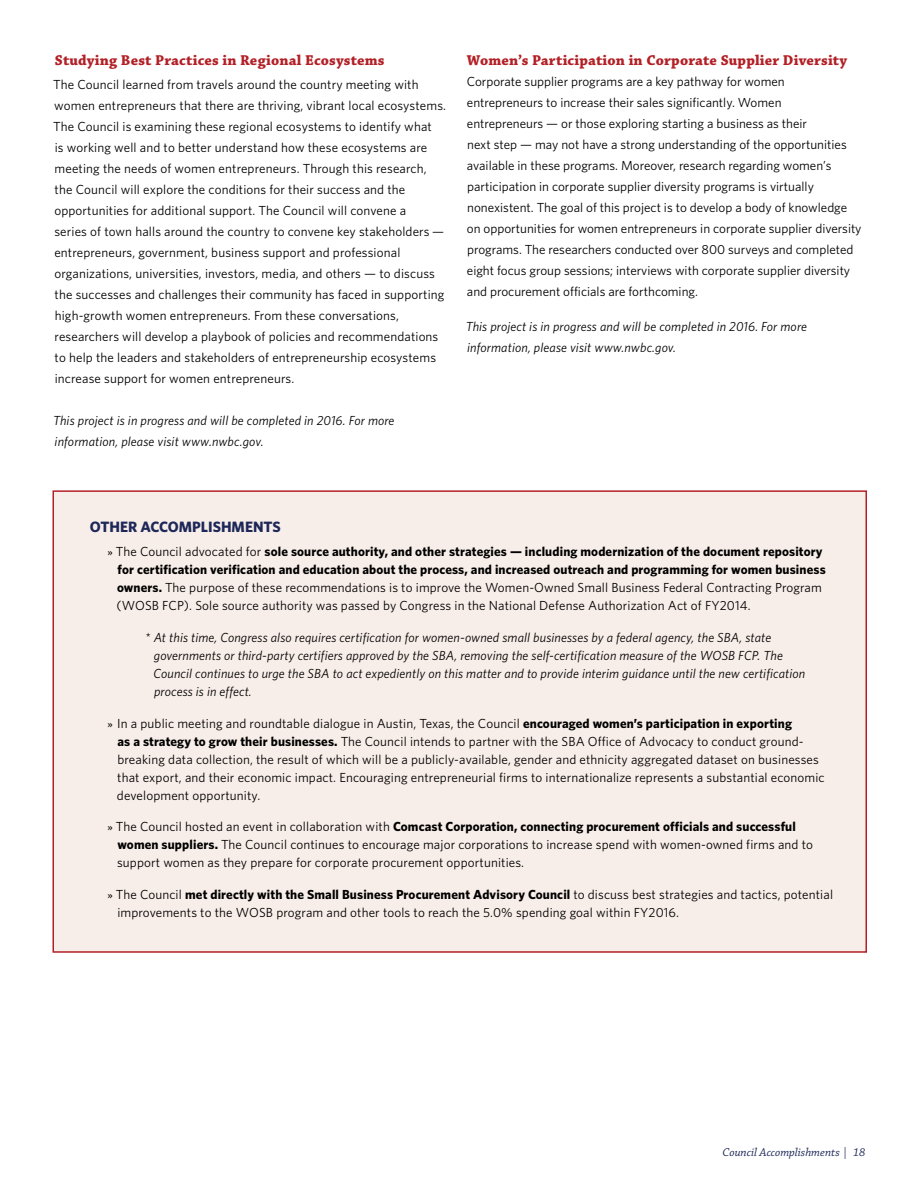
<style>
.page{position:relative;width:918px;height:1188px;background:#fff}
.page>*{position:absolute;margin:0;border:0;box-sizing:border-box;transform-origin:0 0}
.t1{font:700 15px "Chaparral Pro";letter-spacing:.01em;color:#b22026}
.t2{font:700 15px "Whitney";color:#1d2758}
.t3{font:13.2px/21px "Whitney";letter-spacing:.01em;color:#000}
.t4{font:italic 13.2px/18px "Whitney";letter-spacing:.01em;color:#000}
.t5{font:italic 12px "Chaparral Pro";color:#1d2758}
.s1{font-family:"Chaparral Pro"}
.s2{font-weight:700}
</style>
<div class="page">
<div style="left:52px;top:490px;width:815px;height:463px;background:#f8eee9;border:2px solid #b22026"></div>
<p class="t1" style="left:55px;top:52px;width:331px">Studying Best Practices in Regional Ecosystems</p>
<p class="t3" style="left:53px;top:74px;width:394px">The Council learned from travels around the country meeting with women entrepreneurs that there are thriving, vibrant local ecosystems.<br>The Council is examining these regional ecosystems to identify what</p>
<p class="t3" style="left:54px;top:137px;width:392px">is working well and to better understand how these ecosystems are meeting the needs of women entrepreneurs. Through this research, the Council will explore the conditions for their success and the opportunities for additional support. The Council will convene a<br>series of town halls around the country to convene key stakeholders — entrepreneurs, government, business support and professional organizations, universities, investors, media, and others — to discuss the successes and challenges their community has faced in supporting</p>
<p class="t3" style="left:55px;top:305px;width:385px">high-growth women entrepreneurs. From these conversations, researchers will develop a playbook of policies and recommendations to help the leaders and stakeholders of entrepreneurship ecosystems</p>
<p class="t3" style="left:55px;top:368px;width:241px">increase support for women entrepreneurs.</p>
<p class="t4" style="left:53px;top:410px;width:343px;line-height:21px">This project is in progress and will be completed in 2016. For more information, please visit www.nwbc.gov.</p>
<p class="t1" style="left:467px;top:52px;width:382px">Women’s Participation in Corporate Supplier Diversity</p>
<p class="t3" style="left:467px;top:71px;width:396px">Corporate supplier programs are a key pathway for women entrepreneurs to increase their sales significantly. Women<br>entrepreneurs — or those exploring starting a business as their<br>next step — may not have a strong understanding of the opportunities available in these programs. Moreover, research regarding women’s participation in corporate supplier diversity programs is virtually nonexistent. The goal of this project is to develop a body of knowledge on opportunities for women entrepreneurs in corporate supplier diversity programs. The researchers conducted over 800 surveys and completed eight focus group sessions; interviews with corporate supplier diversity and procurement officials are forthcoming.</p>
<p class="t4" style="left:466px;top:315px;width:343px;line-height:21px">This project is in progress and will be completed in 2016. For more information, please visit www.nwbc.gov.</p>
<p class="t2" style="left:90px;top:518px;width:193px">OTHER ACCOMPLISHMENTS</p>
<p class="t3" style="left:116px;top:543px;width:711px;line-height:18px;text-indent:-9px"><span class="s1">»</span> The Council advocated for <span class="s2">sole source authority, and other strategies — including modernization of the document repository for certification verification and education about the process, and increased outreach and programming for women business owners.</span> The purpose of these recommendations is to improve the Women-Owned Small Business Federal Contracting Program (WOSB FCP). Sole source authority was passed by Congress in the National Defense Authorization Act of FY2014.</p>
<p class="t4" style="left:154px;top:628px;width:653px;text-indent:-8px">* At this time, Congress also requires certification for women-owned small businesses by a federal agency, the SBA, state governments or third-party certifiers approved by the SBA, removing the self-certification measure of the WOSB FCP. The Council continues to urge the SBA to act expediently on this matter and to provide interim guidance until the new certification process is in effect.</p>
<p class="t3" style="left:117px;top:714px;width:709px;line-height:18px;text-indent:-10px"><span class="s1">»</span> In a public meeting and roundtable dialogue in Austin, Texas, the Council <span class="s2">encouraged women’s participation in exporting<br>as a strategy to grow their businesses.</span> The Council intends to partner with the SBA Office of Advocacy to conduct ground&shy;breaking data collection, the result of which will be a publicly-available, gender and ethnicity aggregated dataset on businesses that export, and their economic impact. Encouraging entrepreneurial firms to internationalize represents a substantial economic development opportunity.</p>
<p class="t3" style="left:117px;top:818px;width:698px;line-height:18px;text-indent:-10px"><span class="s1">»</span> The Council hosted an event in collaboration with <span class="s2">Comcast Corporation, connecting procurement officials and successful women suppliers.</span> The Council continues to encourage major corporations to increase spend with women-owned firms and to support women as they prepare for corporate procurement opportunities.</p>
<p class="t3" style="left:117px;top:885px;width:717px;line-height:18px;text-indent:-10px"><span class="s1">»</span> The Council <span class="s2">met directly with the Small Business Procurement Advisory Council</span> to discuss best strategies and tactics, potential improvements to the WOSB program and other tools to reach the 5.0% spending goal within FY2016.</p>
<p class="t5" style="left:723px;top:1146px;width:144px">Council Accomplishments | 18</p>
</div>
